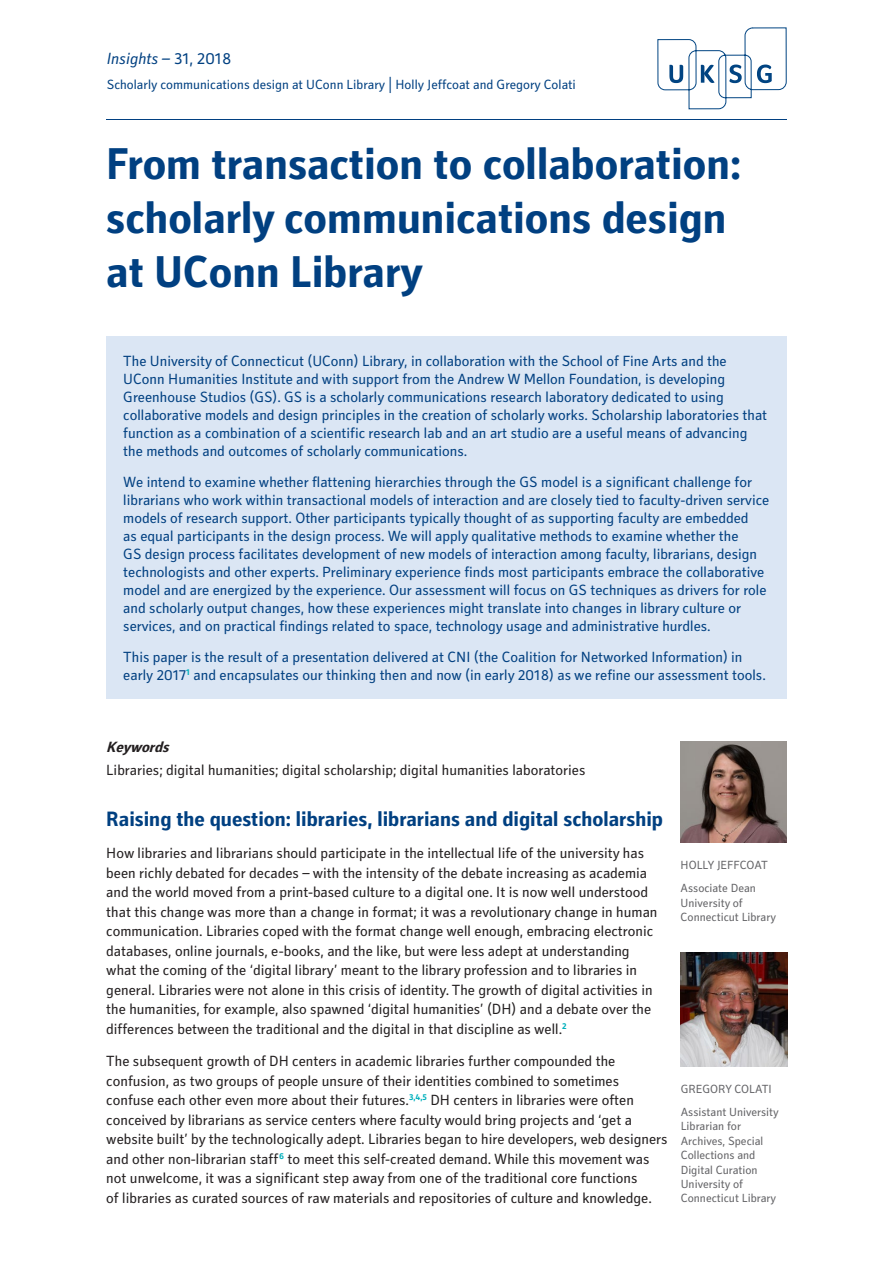
<style>
.page{position:relative;width:893px;height:1263px;background:#fff}
.page>*{position:absolute;margin:0;border:0;box-sizing:border-box;transform-origin:0 0}
.Main_Headline{font:700 45px/54px "Secca Std";color:#014081}
.A-Style_Heading{font:700 21px "Secca Std";color:#014081}
.Title_-_Series_-_Dat{font:italic 16.5px "Secca Std";color:#014081}
.Extract_Box{font:15px/18px "Secca Std";color:#014081}
.Body{font:15px/19.5px "Secca Std";color:#231f20}
.C-Style_Heading_BI{font:italic 700 15px "Secca Std";color:#231f20}
.Title_-_Aiuthor{font:13.5px "Secca Std";color:#014081}
.t1{font:12px/14.4px "Secca Std";color:#636366}
.s1{font-style:normal}
</style>
<div class="page">
<div style="left:106px;top:336px;width:681px;height:363px;background:#dbe6f4"></div>
<hr style="left:106px;top:119px;width:681px;height:1px;background:#014081">
<svg style="left:657px;top:27px;width:130px;height:82px"></svg>
<img style="left:680px;top:741px;width:107px;height:102px">
<img style="left:680px;top:952px;width:107px;height:115px">
<p class="Title_-_Series_-_Dat" style="left:107px;top:49px;width:126px">Insights <span class="s1">– 31, 2018</span></p>
<p class="Title_-_Aiuthor" style="left:107px;top:77px;width:471px">Scholarly communications design at UConn Library | Holly Jeffcoat and Gregory Colati</p>
<p class="Main_Headline" style="left:106px;top:139px;width:636px">From transaction to collaboration: scholarly communications design at UConn Library</p>
<p class="Extract_Box" style="left:123px;top:353px;width:645px">The University of Connecticut (UConn) Library, in collaboration with the School of Fine Arts and the UConn Humanities Institute and with support from the Andrew W Mellon Foundation, is developing Greenhouse Studios (GS). GS is a scholarly communications research laboratory dedicated to using collaborative models and design principles in the creation of scholarly works. Scholarship laboratories that function as a combination of a scientific research lab and an art studio are a useful means of advancing the methods and outcomes of scholarly communications.</p>
<p class="Extract_Box" style="left:123px;top:473px;width:647px">We intend to examine whether flattening hierarchies through the GS model is a significant challenge for librarians who work within transactional models of interaction and are closely tied to faculty-driven service models of research support. Other participants typically thought of as supporting faculty are embedded<br>as equal participants in the design process. We will apply qualitative methods to examine whether the<br>GS design process facilitates development of new models of interaction among faculty, librarians, design technologists and other experts. Preliminary experience finds most participants embrace the collaborative model and are energized by the experience. Our assessment will focus on GS techniques as drivers for role and scholarly output changes, how these experiences might translate into changes in library culture or services, and on practical findings related to space, technology usage and administrative hurdles.</p>
<p class="Extract_Box" style="left:123px;top:648px;width:644px">This paper is the result of a presentation delivered at CNI (the Coalition for Networked Information) in early 2017<sup>1</sup> and encapsulates our thinking then and now (in early 2018) as we refine our assessment tools.</p>
<p class="C-Style_Heading_BI" style="left:106px;top:738px;width:68px">Keywords</p>
<p class="Body" style="left:106px;top:761px;width:481px">Libraries; digital humanities; digital scholarship; digital humanities laboratories</p>
<p class="A-Style_Heading" style="left:106px;top:807px;width:558px">Raising the question: libraries, librarians and digital scholarship</p>
<p class="Body" style="left:106px;top:844px;width:553px">How libraries and librarians should participate in the intellectual life of the university has been richly debated for decades – with the intensity of the debate increasing as academia and the world moved from a print-based culture to a digital one. It is now well understood that this change was more than a change in format; it was a revolutionary change in human communication. Libraries coped with the format change well enough, embracing electronic databases, online journals, e-books, and the like, but were less adept at understanding what the coming of the ‘digital library’ meant to the library profession and to libraries in general. Libraries were not alone in this crisis of identity. The growth of digital activities in the humanities, for example, also spawned ‘digital humanities’ (DH) and a debate over the differences between the traditional and the digital in that discipline as well.<sup>2</sup></p>
<p class="Body" style="left:106px;top:1052px;width:563px">The subsequent growth of DH centers in academic libraries further compounded the confusion, as two groups of people unsure of their identities combined to sometimes confuse each other even more about their futures.<sup>3,4,5</sup> DH centers in libraries were often conceived by librarians as service centers where faculty would bring projects and ‘get a website built’ by the technologically adept. Libraries began to hire developers, web designers and other non-librarian staff<sup>6</sup> to meet this self-created demand. While this movement was not unwelcome, it was a significant step away from one of the traditional core functions<br>of libraries as curated sources of raw materials and repositories of culture and knowledge.</p>
<p class="t1" style="left:681px;top:858px;width:89px">HOLLY JEFFCOAT</p>
<p class="t1" style="left:681px;top:881px;width:77px">Associate Dean</p>
<p class="t1" style="left:681px;top:896px;width:97px">University of<br>Connecticut Library</p>
<p class="t1" style="left:681px;top:1082px;width:93px">GREGORY COLATI</p>
<p class="t1" style="left:681px;top:1105px;width:100px">Assistant University<br>Librarian for<br>Archives, Special<br>Collections and<br>Digital Curation</p>
<p class="t1" style="left:681px;top:1177px;width:97px">University of<br>Connecticut Library</p>
</div>
